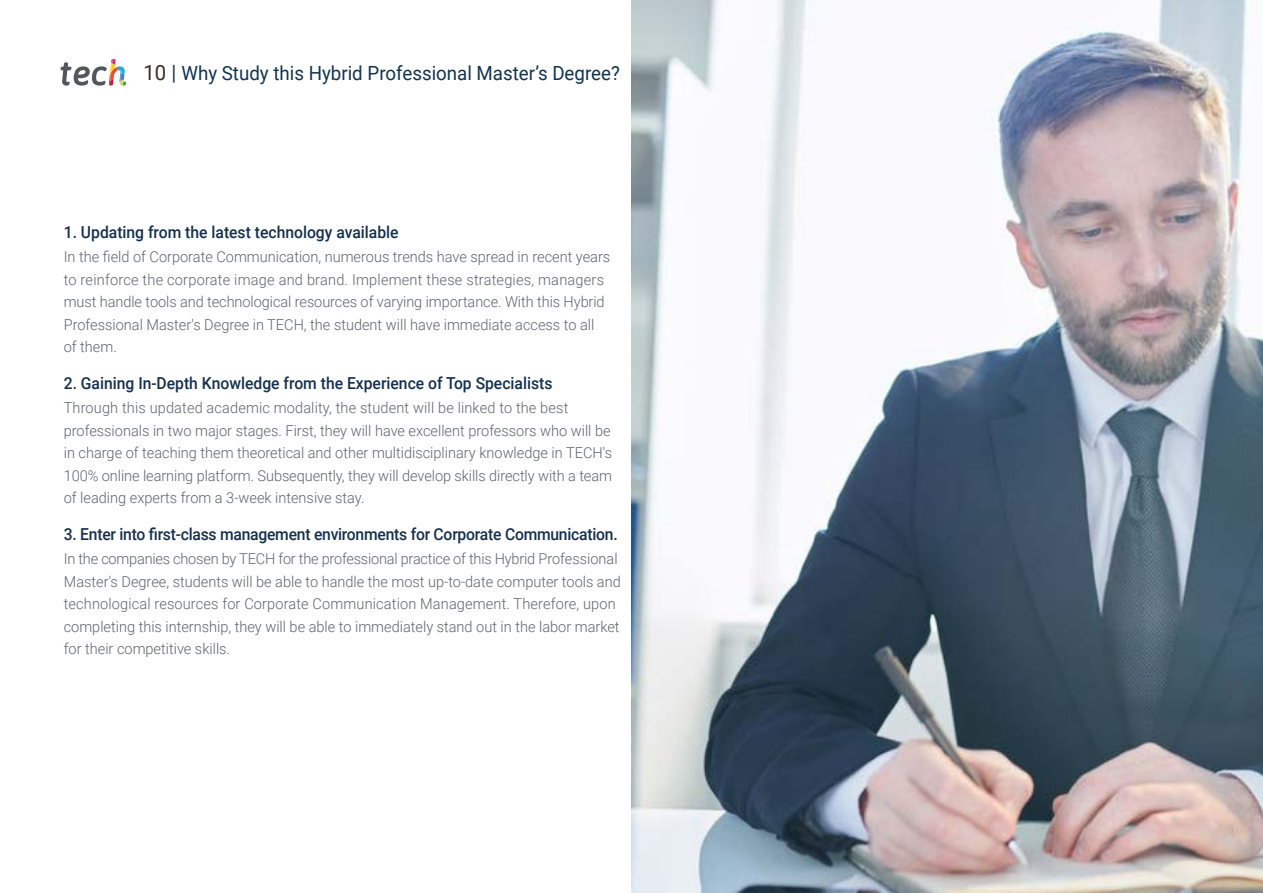
<style>
.page{position:relative;width:1263px;height:893px;background:#fff}
.page>*{position:absolute;margin:0;border:0;box-sizing:border-box;transform-origin:0 0}
.t1{font:19.5px "Roboto";color:#123352;scale:.96 1}
.t2{font:500 16.5px "Roboto";color:#15304e;scale:.95 1}
.t3{font:300 15px/22.5px "Roboto";color:#61646a}
.s1{font-size:21px;color:#312e20}
.s2{font-size:21px}
</style>
<div class="page">
<svg style="left:61px;top:59px;width:65px;height:27px"></svg>
<img style="left:631px;top:0;width:632px;height:893px">
<h1 class="t1" style="left:144px;top:59px;width:498px"><span class="s1">10</span> <span class="s2">|</span> Why Study this Hybrid Professional Master’s Degree?</h1>
<p class="t2" style="left:64px;top:220px;width:354px">1. Updating from the latest technology available</p>
<p class="t3" style="left:64px;top:245px;width:548px">In the field of Corporate Communication, numerous trends have spread in recent years to reinforce the corporate image and brand. Implement these strategies, managers must handle tools and technological resources of varying importance. With this Hybrid Professional Master's Degree in TECH, the student will have immediate access to all of them.</p>
<p class="t2" style="left:64px;top:371px;width:516px">2. Gaining In-Depth Knowledge from the Experience of Top Specialists</p>
<p class="t3" style="left:64px;top:396px;width:550px">Through this updated academic modality, the student will be linked to the best professionals in two major stages. First, they will have excellent professors who will be in charge of teaching them theoretical and other multidisciplinary knowledge in TECH's 100% online learning platform. Subsequently, they will develop skills directly with a team of leading experts from a 3-week intensive stay.</p>
<p class="t2" style="left:64px;top:522px;width:585px">3. Enter into first-class management environments for Corporate Communication.</p>
<p class="t3" style="left:64px;top:547px;width:558px">In the companies chosen by TECH for the professional practice of this Hybrid Professional Master's Degree, students will be able to handle the most up-to-date computer tools and technological resources for Corporate Communication Management. Therefore, upon completing this internship, they will be able to immediately stand out in the labor market for their competitive skills.</p>
</div>
